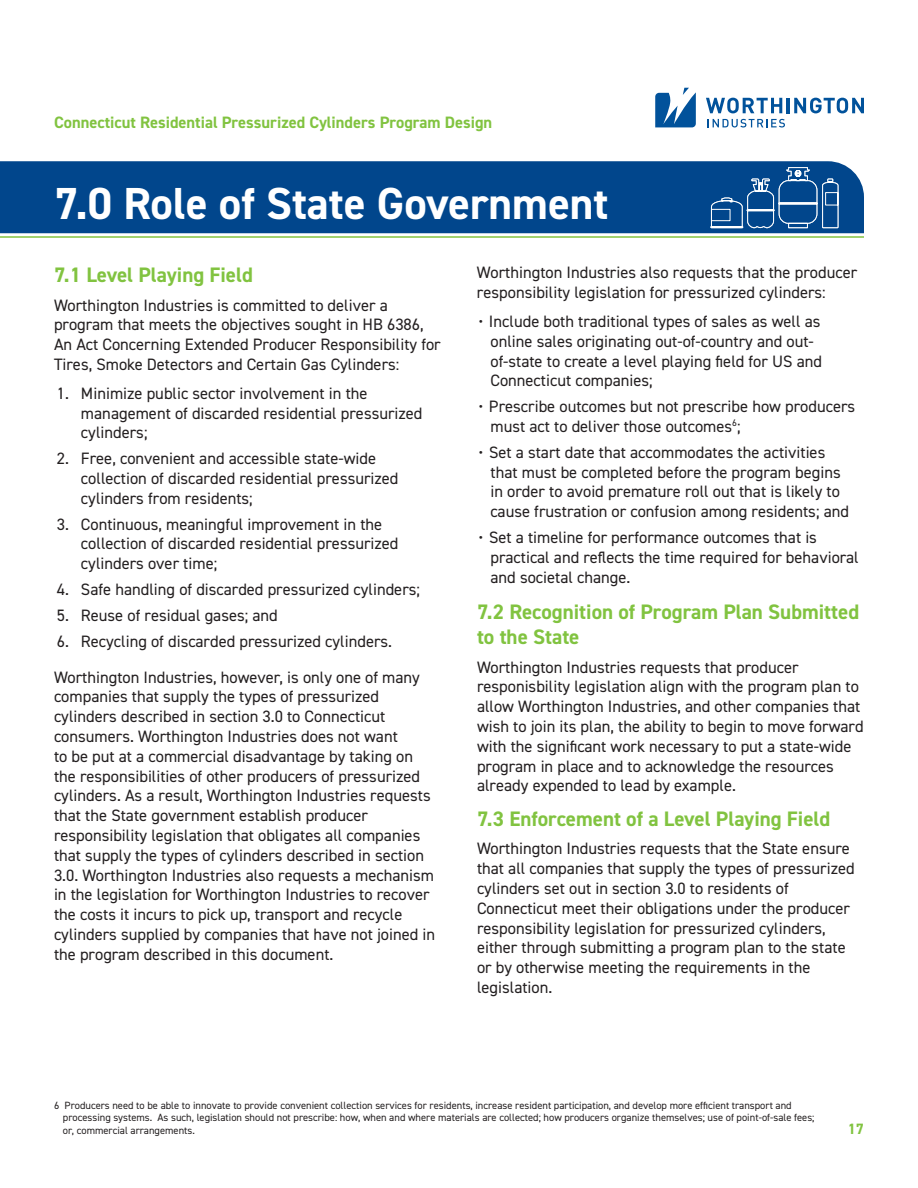
<style>
.page{position:relative;width:918px;height:1188px;background:#fff}
.page>*{position:absolute;margin:0;border:0;box-sizing:border-box;transform-origin:0 0}
.t1{font:700 45px "DIN2014";color:#fff}
.t2{font:700 21px/25.2px "DIN2014";color:#81c340}
.t3{font:16.5px/19.8px "DIN2014";color:#231f20}
.t4{font:700 16.5px "DIN2014";color:#81c340}
.t5{font:700 15px "DIN2014";color:#81c340}
.t6{font:10.5px/12.6px "DIN2014";color:#231f20}
</style>
<div class="page">
<div style="left:0;top:161px;width:864px;height:72px;background:#01468c"></div>
<hr style="left:0;top:236px;width:864px;height:2px;background:#81c340">
<svg style="left:710px;top:167px;width:128px;height:61px;background:#24609c"></svg>
<svg style="left:706px;top:98px;width:76px;height:15px"></svg>
<hr style="left:787px;top:98px;width:3px;height:15px;background:#01529b">
<svg style="left:794px;top:98px;width:70px;height:15px"></svg>
<svg style="left:708px;top:119px;width:77px;height:9px"></svg>
<svg style="left:655px;top:88px;width:41px;height:39px"></svg>
<p class="t4" style="left:54px;top:111px;width:440px">Connecticut Residential Pressurized Cylinders Program Design</p>
<h1 class="t1" style="left:54px;top:174px;width:556px">7.0 Role of State Government</h1>
<p class="t2" style="left:54px;top:262px;width:200px">7.1 Level Playing Field</p>
<p class="t3" style="left:54px;top:295px;width:388px">Worthington Industries is committed to deliver a program that meets the objectives sought in HB 6386, An Act Concerning Extended Producer Responsibility for Tires, Smoke Detectors and Certain Gas Cylinders:</p>
<p class="t3" style="left:81px;top:383px;width:343px;text-indent:-24px">1. Minimize public sector involvement in the management of discarded residential pressurized cylinders;</p>
<p class="t3" style="left:81px;top:448px;width:319px;text-indent:-24px">2. Free, convenient and accessible state-wide collection of discarded residential pressurized cylinders from residents;</p>
<p class="t3" style="left:81px;top:514px;width:319px;text-indent:-24px">3. Continuous, meaningful improvement in the collection of discarded residential pressurized cylinders over time;</p>
<p class="t3" style="left:57px;top:579px;width:365px">4. Safe handling of discarded pressurized cylinders;</p>
<p class="t3" style="left:57px;top:605px;width:223px">5. Reuse of residual gases; and</p>
<p class="t3" style="left:54px;top:623px;width:368px;line-height:36px">6. Recycling of discarded pressurized cylinders.<br>Worthington Industries, however, is only one of many</p>
<p class="t3" style="left:54px;top:687px;width:383px">companies that supply the types of pressurized cylinders described in section 3.0 to Connecticut consumers. Worthington Industries does not want<br>to be put at a commercial disadvantage by taking on the responsibilities of other producers of pressurized cylinders. As a result, Worthington Industries requests that the State government establish producer responsibility legislation that obligates all companies that supply the types of cylinders described in section 3.0. Worthington Industries also requests a mechanism in the legislation for Worthington Industries to recover the costs it incurs to pick up, transport and recycle cylinders supplied by companies that have not joined in the program described in this document.</p>
<p class="t3" style="left:477px;top:262px;width:382px">Worthington Industries also requests that the producer responsibility legislation for pressurized cylinders:</p>
<p class="t3" style="left:490px;top:311px;width:333px;text-indent:-12px">• Include both traditional types of sales as well as online sales originating out-of-country and out&shy;of-state to create a level playing field for US and Connecticut companies;</p>
<p class="t3" style="left:490px;top:396px;width:366px;text-indent:-12px">• Prescribe outcomes but not prescribe how producers must act to deliver those outcomes<sup>6</sup>;</p>
<p class="t3" style="left:491px;top:442px;width:360px;text-indent:-12px">• Set a start date that accommodates the activities that must be completed before the program begins in order to avoid premature roll out that is likely to cause frustration or confusion among residents; and</p>
<p class="t3" style="left:491px;top:527px;width:370px;text-indent:-12px">• Set a timeline for performance outcomes that is practical and reflects the time required for behavioral and societal change.</p>
<p class="t2" style="left:477px;top:598px;width:384px">7.2 Recognition of Program Plan Submitted to the State</p>
<p class="t3" style="left:477px;top:657px;width:388px">Worthington Industries requests that producer responisbility legislation align with the program plan to allow Worthington Industries, and other companies that wish to join its plan, the ability to begin to move forward with the significant work necessary to put a state-wide program in place and to acknowledge the resources already expended to lead by example.</p>
<p class="t2" style="left:477px;top:805px;width:355px">7.3 Enforcement of a Level Playing Field</p>
<p class="t3" style="left:477px;top:838px;width:379px">Worthington Industries requests that the State ensure that all companies that supply the types of pressurized cylinders set out in section 3.0 to residents of Connecticut meet their obligations under the producer responsibility legislation for pressurized cylinders, either through submitting a program plan to the state or by otherwise meeting the requirements in the legislation.</p>
<p class="t6" style="left:63px;top:1099px;width:753px;text-indent:-9px">6 Producers need to be able to innovate to provide convenient collection services for residents, increase resident participation, and develop more efficient transport and processing systems. As such, legislation should not prescribe: how, when and where materials are collected; how producers organize themselves; use of point-of-sale fees; or, commercial arrangements.</p>
<p class="t5" style="left:848px;top:1119px;width:18px">17</p>
</div>
